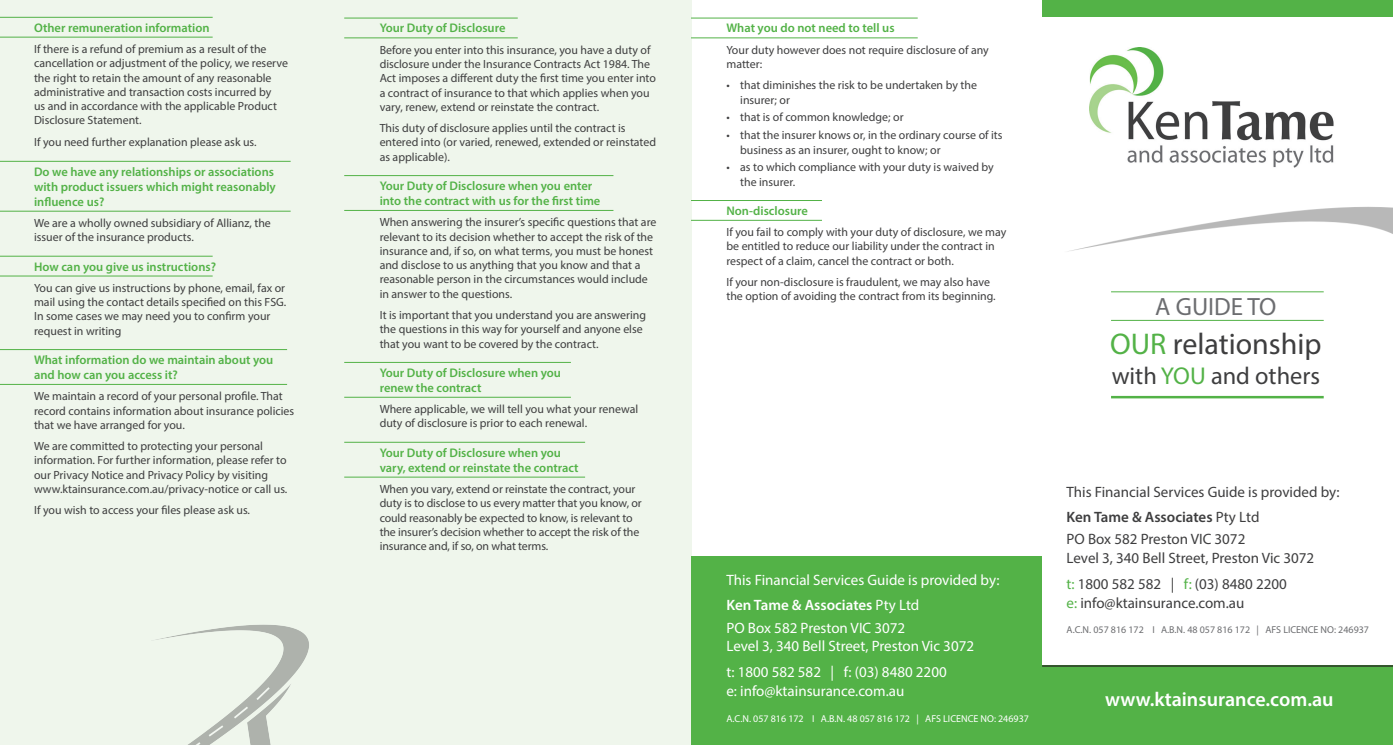
<style>
.page{position:relative;width:1393px;height:745px;background:#fff}
.page>*{position:absolute;margin:0;border:0;box-sizing:border-box;transform-origin:0 0}
.t1{font:30px "Myriad Pro";color:#3e3e3f}
.t2{font:25px "Myriad Pro";color:#6c6d70}
.t3{font:24.38px "Myriad Pro";color:#3e3e3f}
.t4{font:600 20px "Myriad Pro";color:#fff}
.t5{font:15px "Myriad Pro";color:#3e3e3f}
.t6{font:15px "Myriad Pro";color:#fff}
.t7{font:600 15px "Myriad Pro";color:#3e3e3f}
.t8{font:600 15px "Myriad Pro";color:#fff}
.green_head{font:600 12.5px/15px "Myriad Pro";color:#53b247}
.green_head_copy_2{font:600 12.5px/15px "Myriad Pro";color:#53b247}
.body_text{font:11.88px/14.2px "Myriad Pro";color:#3e3e3f}
.t9{font:10px "Myriad Pro";color:#6c6d70}
.t10{font:10px "Myriad Pro";color:#fff}
.s1{color:#53b247}
.s2{font-weight:400}
</style>
<div class="page">
<div style="left:0;top:0;width:691px;height:744px;background:#eff6ec"></div>
<div style="left:1042px;top:0;width:351px;height:17px;background:#53b247"></div>
<img style="left:1068px;top:206px;width:325px;height:193px">
<div style="left:1124px;top:259px;width:269px;height:329px;background:#fff"></div>
<img style="left:155px;top:624px;width:154px;height:120px">
<img style="left:1090px;top:48px;width:244px;height:120px">
<div style="left:1042px;top:665px;width:351px;height:79px;background:#53b247"></div>
<div style="left:691px;top:555px;width:351px;height:189px;background:#53b247"></div>
<hr style="left:1111px;top:395px;width:212px;height:3px;background:#53b247">
<hr style="left:1111px;top:320px;width:212px;height:1px;background:#53b247">
<hr style="left:1111px;top:291px;width:212px;height:1px;background:#53b247">
<hr style="left:691px;top:18px;width:226px;height:1px;background:#53b247">
<hr style="left:691px;top:38px;width:226px;height:1px;background:#53b247">
<hr style="left:691px;top:200px;width:131px;height:1px;background:#53b247">
<hr style="left:691px;top:220px;width:131px;height:1px;background:#53b247">
<hr style="left:344px;top:18px;width:174px;height:1px;background:#53b247">
<hr style="left:344px;top:38px;width:174px;height:1px;background:#53b247">
<hr style="left:344px;top:175px;width:269px;height:1px;background:#53b247">
<hr style="left:344px;top:210px;width:269px;height:1px;background:#53b247">
<hr style="left:344px;top:362px;width:227px;height:1px;background:#53b247">
<hr style="left:344px;top:397px;width:227px;height:1px;background:#53b247">
<hr style="left:344px;top:442px;width:241px;height:1px;background:#53b247">
<hr style="left:344px;top:476px;width:241px;height:1px;background:#53b247">
<hr style="left:0;top:17px;width:213px;height:1px;background:#53b247">
<hr style="left:0;top:37px;width:213px;height:1px;background:#53b247">
<hr style="left:0;top:161px;width:291px;height:1px;background:#53b247">
<hr style="left:0;top:211px;width:291px;height:1px;background:#53b247">
<hr style="left:0;top:256px;width:213px;height:1px;background:#53b247">
<hr style="left:0;top:275px;width:213px;height:1px;background:#53b247">
<hr style="left:0;top:349px;width:287px;height:1px;background:#53b247">
<hr style="left:0;top:384px;width:287px;height:1px;background:#53b247">
<hr style="left:1042px;top:665px;width:351px;height:1px;background:#231f20">
<p class="green_head" style="left:34px;top:20px;width:177px">Other remuneration information</p>
<p class="body_text" style="left:34px;top:42px;width:255px">If there is a refund of premium as a result of the cancellation or adjustment of the policy, we reserve the right to retain the amount of any reasonable administrative and transaction costs incurred by<br>us and in accordance with the applicable Product Disclosure Statement.</p>
<p class="body_text" style="left:34px;top:135px;width:224px">If you need further explanation please ask us.</p>
<p class="green_head" style="left:34px;top:163px;width:243px">Do we have any relationships or associations with product issuers which might reasonably influence us?</p>
<p class="body_text" style="left:34px;top:216px;width:238px">We are a wholly owned subsidiary of Allianz, the issuer of the insurance products.</p>
<p class="green_head" style="left:34px;top:258px;width:183px">How can you give us instructions?</p>
<p class="body_text" style="left:34px;top:280px;width:254px">You can give us instructions by phone, email, fax or mail using the contact details specified on this FSG.<br>In some cases we may need you to confirm your request in writing</p>
<p class="green_head" style="left:34px;top:351px;width:241px">What information do we maintain about you and how can you access it?</p>
<p class="body_text" style="left:34px;top:389px;width:262px">We maintain a record of your personal profile. That record contains information about insurance policies that we have arranged for you.</p>
<p class="body_text" style="left:34px;top:438px;width:255px">We are committed to protecting your personal information. For further information, please refer to our Privacy Notice and Privacy Policy by visiting www.ktainsurance.com.au/privacy-notice or call us.</p>
<p class="body_text" style="left:34px;top:502px;width:217px">If you wish to access your files please ask us.</p>
<p class="green_head" style="left:380px;top:20px;width:127px">Your Duty of Disclosure</p>
<p class="body_text" style="left:380px;top:42px;width:278px">Before you enter into this insurance, you have a duty of disclosure under the Insurance Contracts Act 1984. The Act imposes a different duty the first time you enter into a contract of insurance to that which applies when you vary, renew, extend or reinstate the contract.</p>
<p class="body_text" style="left:380px;top:121px;width:278px">This duty of disclosure applies until the contract is entered into (or varied, renewed, extended or reinstated as applicable).</p>
<p class="green_head" style="left:380px;top:178px;width:222px">Your Duty of Disclosure when you enter into the contract with us for the first time</p>
<p class="body_text" style="left:380px;top:215px;width:278px">When answering the insurer’s specific questions that are relevant to its decision whether to accept the risk of the insurance and, if so, on what terms, you must be honest and disclose to us anything that you know and that a reasonable person in the circumstances would include in answer to the questions.</p>
<p class="body_text" style="left:380px;top:307px;width:268px">It is important that you understand you are answering the questions in this way for yourself and anyone else that you want to be covered by the contract.</p>
<p class="green_head" style="left:380px;top:364px;width:183px">Your Duty of Disclosure when you renew the contract</p>
<p class="body_text" style="left:380px;top:401px;width:260px">Where applicable, we will tell you what your renewal duty of disclosure is prior to each renewal.</p>
<p class="green_head_copy_2" style="left:380px;top:444px;width:200px">Your Duty of Disclosure when you vary, extend or reinstate the contract</p>
<p class="body_text" style="left:380px;top:481px;width:264px">When you vary, extend or reinstate the contract, your duty is to disclose to us every matter that you know, or could reasonably be expected to know, is relevant to the insurer’s decision whether to accept the risk of the insurance and, if so, on what terms.</p>
<p class="green_head" style="left:726px;top:20px;width:170px">What you do not need to tell us</p>
<p class="body_text" style="left:726px;top:42px;width:264px">Your duty however does not require disclosure of any matter:</p>
<p class="body_text" style="left:740px;top:78px;width:238px;text-indent:-14px">• that diminishes the risk to be undertaken by the insurer; or</p>
<p class="body_text" style="left:726px;top:110px;width:179px">• that is of common knowledge; or</p>
<p class="body_text" style="left:740px;top:128px;width:264px;text-indent:-14px">• that the insurer knows or, in the ordinary course of its business as an insurer, ought to know; or</p>
<p class="body_text" style="left:740px;top:160px;width:255px;text-indent:-14px">• as to which compliance with your duty is waived by the insurer.</p>
<p class="green_head" style="left:726px;top:203px;width:83px">Non-disclosure</p>
<p class="body_text" style="left:726px;top:225px;width:281px">If you fail to comply with your duty of disclosure, we may be entitled to reduce our liability under the contract in respect of a claim, cancel the contract or both.</p>
<p class="body_text" style="left:726px;top:274px;width:271px">If your non-disclosure is fraudulent, we may also have the option of avoiding the contract from its beginning.</p>
<p class="t2" style="left:1155px;top:290px;width:123px">A GUIDE TO</p>
<p class="t1" style="left:1110px;top:325px;width:213px"><span class="s1">OUR</span> relationship</p>
<p class="t3" style="left:1111px;top:360px;width:210px">with <span class="s1">YOU</span> and others</p>
<p class="t6" style="left:726px;top:570px;width:275px">This Financial Services Guide is provided by:</p>
<p class="t8" style="left:726px;top:595px;width:194px">Ken Tame &amp; Associates <span class="s2">Pty Ltd</span></p>
<p class="t6" style="left:726px;top:617px;width:180px">PO Box 582 Preston VIC 3072</p>
<p class="t6" style="left:726px;top:636px;width:249px">Level 3, 340 Bell Street, Preston Vic 3072</p>
<p class="t6" style="left:726px;top:662px;width:222px">t: 1800 582 582 | f: (03) 8480 2200</p>
<p class="t6" style="left:726px;top:681px;width:179px">e: info@ktainsurance.com.au</p>
<p class="t10" style="left:726px;top:711px;width:304px">A.C.N. 057 816 172 I A.B.N. 48 057 816 172 | AFS LICENCE NO: 246937</p>
<p class="t5" style="left:1066px;top:482px;width:275px">This Financial Services Guide is provided by:</p>
<p class="t7" style="left:1066px;top:507px;width:194px">Ken Tame &amp; Associates <span class="s2">Pty Ltd</span></p>
<p class="t5" style="left:1066px;top:529px;width:180px">PO Box 582 Preston VIC 3072</p>
<p class="t5" style="left:1066px;top:548px;width:249px">Level 3, 340 Bell Street, Preston Vic 3072</p>
<p class="t5" style="left:1066px;top:574px;width:222px"><span class="s1">t:</span> 1800 582 582 | <span class="s1">f:</span> (03) 8480 2200</p>
<p class="t5" style="left:1066px;top:593px;width:179px"><span class="s1">e:</span> info@ktainsurance.com.au</p>
<p class="t9" style="left:1066px;top:623px;width:304px">A.C.N. 057 816 172 I A.B.N. 48 057 816 172 | AFS LICENCE NO: 246937</p>
<p class="t4" style="left:1105px;top:685px;width:230px">www.ktainsurance.com.au</p>
</div>
